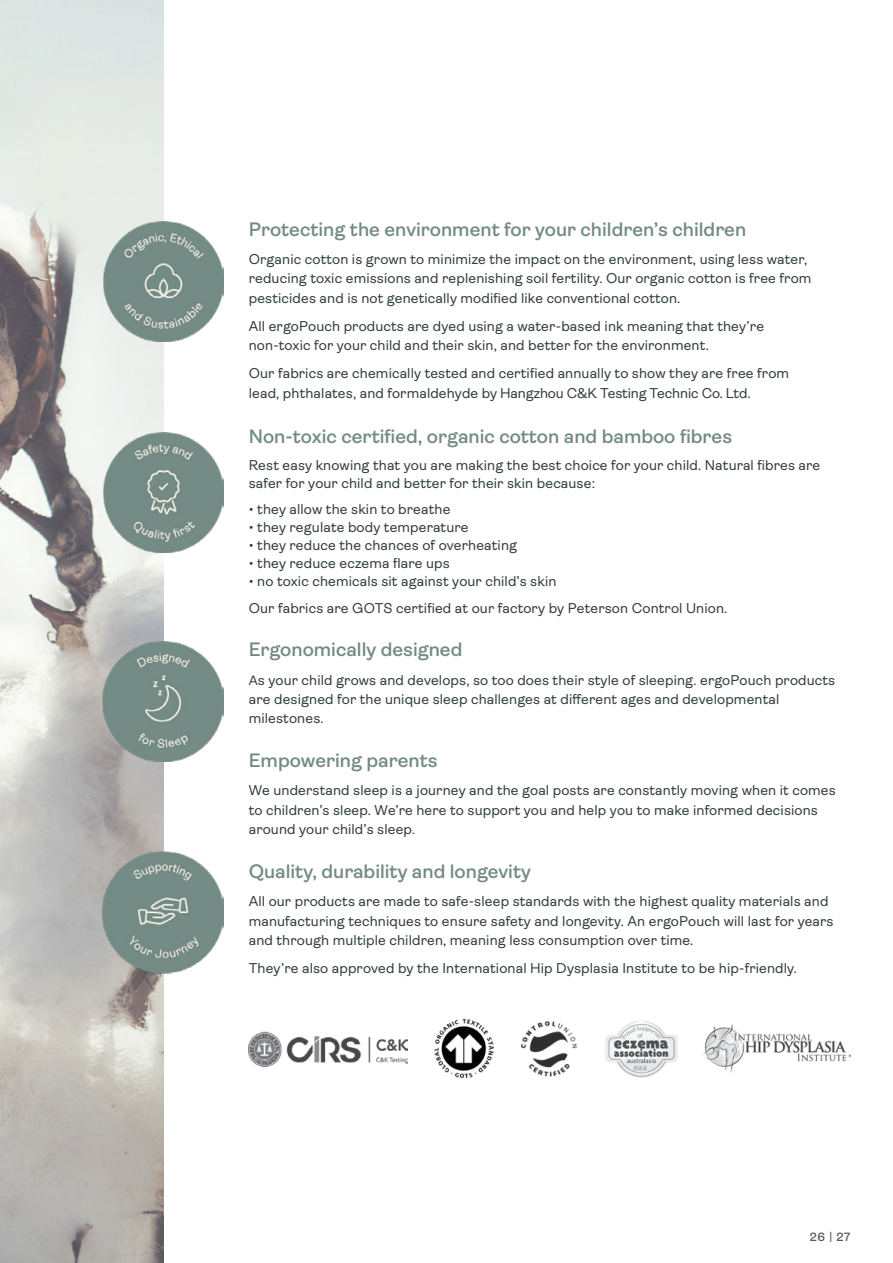
<style>
.page{position:relative;width:893px;height:1263px;background:#fff}
.page>*{position:absolute;margin:0;border:0;box-sizing:border-box;transform-origin:0 0}
.t1{font:600 19.5px "Ambit";color:#748b85}
.t2{font:14.25px/19.5px "Ambit";letter-spacing:.01em;color:#323d3e}
.t3{font:600 12px "Ambit";color:#58595b}
.s1{font-size:13.5px}
</style>
<div class="page">
<img style="left:0;top:0;width:163px;height:1263px">
<img style="left:249px;top:1031px;width:159px;height:36px">
<img style="left:704px;top:1024px;width:146px;height:49px">
<img style="left:434px;top:1018px;width:60px;height:61px">
<img style="left:521px;top:1021px;width:56px;height:56px">
<img style="left:605px;top:1021px;width:73px;height:57px">
<img style="left:103px;top:852px;width:120px;height:121px">
<img style="left:103px;top:641px;width:121px;height:121px">
<img style="left:103px;top:221px;width:121px;height:120px">
<img style="left:103px;top:432px;width:121px;height:120px">
<h1 class="t1" style="left:249px;top:218px;width:499px">Protecting the environment for your children’s children</h1>
<p class="t2" style="left:249px;top:249px;width:564px">Organic cotton is grown to minimize the impact on the environment, using less water, reducing toxic emissions and replenishing soil fertility. Our organic cotton is free from pesticides and is not genetically modified like conventional cotton.</p>
<p class="t2" style="left:249px;top:316px;width:517px">All ergoPouch products are dyed using a water-based ink meaning that they’re non-toxic for your child and their skin, and better for the environment.</p>
<p class="t2" style="left:249px;top:364px;width:542px">Our fabrics are chemically tested and certified annually to show they are free from lead, phthalates, and formaldehyde by Hangzhou C&amp;K Testing Technic Co. Ltd.</p>
<h1 class="t1" style="left:249px;top:426px;width:485px">Non-toxic certified, organic cotton and bamboo fibres</h1>
<p class="t2" style="left:249px;top:456px;width:573px;line-height:18px">Rest easy knowing that you are making the best choice for your child. Natural fibres are safer for your child and better for their skin because:</p>
<p class="t2" style="left:249px;top:500px;width:203px">• they allow the skin to breathe</p>
<p class="t2" style="left:249px;top:518px;width:221px">• they regulate body temperature</p>
<p class="t2" style="left:249px;top:536px;width:270px">• they reduce the chances of overheating</p>
<p class="t2" style="left:249px;top:554px;width:202px">• they reduce eczema flare ups</p>
<p class="t2" style="left:249px;top:568px;width:480px;line-height:26.5px">• no toxic chemicals sit against your child’s skin<br>Our fabrics are GOTS certified at our factory by Peterson Control Union.</p>
<h1 class="t1" style="left:249px;top:639px;width:215px">Ergonomically designed</h1>
<p class="t2" style="left:249px;top:670px;width:588px"><span class="s1">A</span>s your child grows and develops, so too does their style of sleeping. ergoPouch products are designed for the unique sleep challenges at different ages and developmental milestones.</p>
<h1 class="t1" style="left:249px;top:750px;width:190px">Empowering parents</h1>
<p class="t2" style="left:249px;top:781px;width:589px">We understand sleep is a journey and the goal posts are constantly moving when it comes to children’s sleep. We’re here to support you and help you to make informed decisions around your child’s sleep<span class="s1">.</span></p>
<h1 class="t1" style="left:249px;top:860px;width:284px">Quality, durability and longevity</h1>
<p class="t2" style="left:249px;top:891px;width:586px">All our products are made to safe-sleep standards with the highest quality materials and manufacturing techniques to ensure safety and longevity. An ergoPouch will last for years and through multiple children, meaning less consumption over time.</p>
<p class="t2" style="left:249px;top:958px;width:550px">They’re also approved by the International Hip Dysplasia Institute to be hip-friendly.</p>
<p class="t3" style="left:810px;top:1230px;width:42px">26 | 27</p>
</div>
